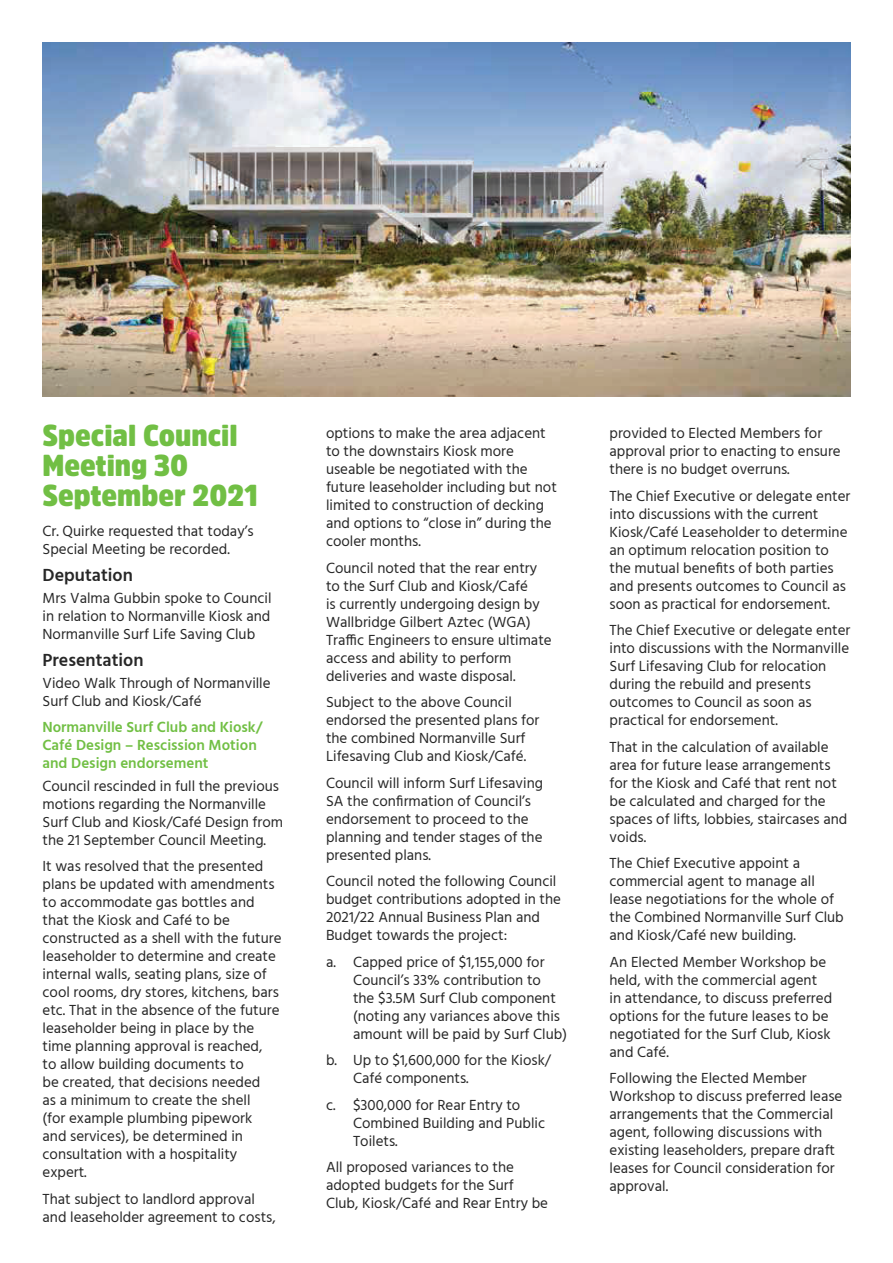
<style>
.page{position:relative;width:893px;height:1263px;background:#fff}
.page>*{position:absolute;margin:0;border:0;box-sizing:border-box;transform-origin:0 0}
.t1{font:900 30px/30px "Amsi Pro Narw";color:#71bf44}
.t2{font:600 18px "Hind";color:#272727}
.t3{font:15px/18px "Hind";color:#272727}
.t4{font:600 15px/18px "Hind";color:#71bf44}
</style>
<div class="page">
<img style="left:43px;top:43px;width:807px;height:353px">
<h1 class="t1" style="left:43px;top:419px;width:217px">Special Council<br>Meeting 30<br>September 2021</h1>
<p class="t3" style="left:43px;top:523px;width:213px">Cr. Quirke requested that today’s<br>Special Meeting be recorded.</p>
<p class="t2" style="left:43px;top:564px;width:92px">Deputation</p>
<p class="t3" style="left:43px;top:590px;width:230px;text-align:justify">Mrs Valma Gubbin spoke to Council in relation to Normanville Kiosk and Normanville Surf Life Saving Club</p>
<p class="t2" style="left:43px;top:649px;width:103px">Presentation</p>
<p class="t3" style="left:43px;top:675px;width:230px">Video Walk Through of Normanville<br>Surf Club and Kiosk/Café</p>
<p class="t4" style="left:43px;top:718px;width:221px">Normanville Surf Club and Kiosk/<br>Café Design – Rescission Motion and Design endorsement</p>
<p class="t3" style="left:43px;top:778px;width:242px">Council rescinded in full the previous motions regarding the Normanville Surf Club and Kiosk/Café Design from the 21 September Council Meeting.</p>
<p class="t3" style="left:43px;top:858px;width:241px">It was resolved that the presented plans be updated with amendments to accommodate gas bottles and that the Kiosk and Café to be constructed as a shell with the future leaseholder to determine and create internal walls, seating plans, size of cool rooms, dry stores, kitchens, bars etc. That in the absence of the future leaseholder being in place by the time planning approval is reached,<br>to allow building documents to<br>be created, that decisions needed<br>as a minimum to create the shell<br>(for example plumbing pipework<br>and services), be determined in consultation with a hospitality expert.</p>
<p class="t3" style="left:43px;top:1191px;width:235px">That subject to landlord approval and leaseholder agreement to costs,</p>
<p class="t3" style="left:326px;top:425px;width:232px">options to make the area adjacent to the downstairs Kiosk more useable be negotiated with the future leaseholder including but not limited to construction of decking and options to “close in” during the cooler months.</p>
<p class="t3" style="left:326px;top:560px;width:227px">Council noted that the rear entry to the Surf Club and Kiosk/Café<br>is currently undergoing design by<br>Wallbridge Gilbert Aztec (WGA)<br>Traffic Engineers to ensure ultimate access and ability to perform deliveries and waste disposal.</p>
<p class="t3" style="left:326px;top:694px;width:215px">Subject to the above Council endorsed the presented plans for the combined Normanville Surf<br>Lifesaving Club and Kiosk/Café.</p>
<p class="t3" style="left:326px;top:775px;width:219px">Council will inform Surf Lifesaving<br>SA the confirmation of Council’s endorsement to proceed to the planning and tender stages of the presented plans.</p>
<p class="t3" style="left:326px;top:873px;width:237px">Council noted the following Council budget contributions adopted in the 2021/22 Annual Business Plan and Budget towards the project:</p>
<p class="t3" style="left:353px;top:954px;width:215px;text-indent:-27px">a. Capped price of $1,155,000 for<br>Council’s 33% contribution to<br>the $3.5M Surf Club component (noting any variances above this amount will be paid by Surf Club)</p>
<p class="t3" style="left:353px;top:1052px;width:199px;text-indent:-27px">b. Up to $1,600,000 for the Kiosk/<br>Café components.</p>
<p class="t3" style="left:353px;top:1097px;width:194px;text-indent:-27px">c. $300,000 for Rear Entry to<br>Combined Building and Public<br>Toilets.</p>
<p class="t3" style="left:326px;top:1159px;width:224px">All proposed variances to the adopted budgets for the Surf<br>Club, Kiosk/Café and Rear Entry be</p>
<p class="t3" style="left:609px;top:425px;width:233px">provided to Elected Members for approval prior to enacting to ensure there is no budget overruns.</p>
<p class="t3" style="left:609px;top:488px;width:242px">The Chief Executive or delegate enter into discussions with the current Kiosk/Café Leaseholder to determine an optimum relocation position to the mutual benefits of both parties and presents outcomes to Council as soon as practical for endorsement.</p>
<p class="t3" style="left:609px;top:622px;width:242px">The Chief Executive or delegate enter into discussions with the Normanville Surf Lifesaving Club for relocation during the rebuild and presents outcomes to Council as soon as practical for endorsement.</p>
<p class="t3" style="left:609px;top:739px;width:239px">That in the calculation of available area for future lease arrangements for the Kiosk and Café that rent not be calculated and charged for the spaces of lifts, lobbies, staircases and voids.</p>
<p class="t3" style="left:609px;top:855px;width:236px">The Chief Executive appoint a commercial agent to manage all lease negotiations for the whole of the Combined Normanville Surf Club and Kiosk/Café new building.</p>
<p class="t3" style="left:609px;top:954px;width:224px">An Elected Member Workshop be held, with the commercial agent in attendance, to discuss preferred options for the future leases to be negotiated for the Surf Club, Kiosk and Café.</p>
<p class="t3" style="left:609px;top:1070px;width:234px">Following the Elected Member<br>Workshop to discuss preferred lease arrangements that the Commercial agent, following discussions with existing leaseholders, prepare draft leases for Council consideration for approval.</p>
</div>
